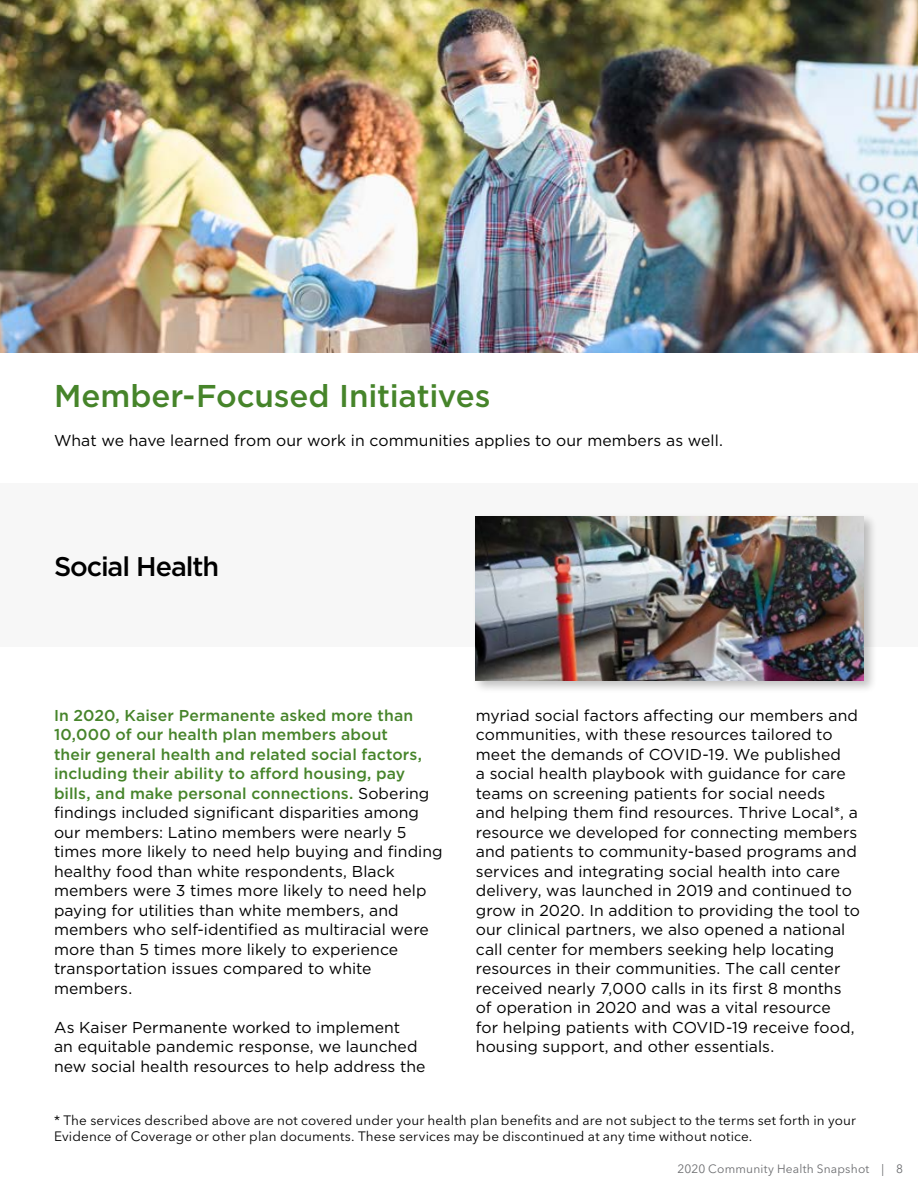
<style>
.page{position:relative;width:918px;height:1188px;background:#fff}
.page>*{position:absolute;margin:0;border:0;box-sizing:border-box;transform-origin:0 0}
.t1{font:500 31.5px "Gotham";letter-spacing:-.005em;color:#46842a}
.t2{font:500 27px "Gotham";letter-spacing:-.04em;color:#000}
.t3{font:15.75px/19.5px "Gotham";letter-spacing:.005em;color:#000}
.t4{font:13.5px/16.2px "Avenir Next LT Pro";letter-spacing:.01em;color:#000}
.t5{font:12px "Avenir Next LT Pro";letter-spacing:.015em;color:#6d6e71}
.s1{font-weight:500;color:#46842a}
</style>
<div class="page">
<div style="left:0;top:483px;width:918px;height:164px;background:#f7f7f7"></div>
<img style="left:0;top:0;width:918px;height:353px">
<div style="left:472px;top:512px;width:405px;height:181px;background:#000;opacity:.25"></div>
<img style="left:476px;top:516px;width:388px;height:164px">
<h2 class="t1" style="left:54px;top:375px;width:438px">Member-Focused Initiatives</h2>
<p class="t3" style="left:54px;top:430px;width:670px">What we have learned from our work in communities applies to our members as well.</p>
<h3 class="t2" style="left:54px;top:549px;width:167px">Social Health</h3>
<p class="t3" style="left:54px;top:705px;width:390px"><span class="s1">In 2020, Kaiser Permanente asked more than 10,000 of our health plan members about<br>their general health and related social factors, including their ability to afford housing, pay bills, and make personal connections.</span> Sobering findings included significant disparities among our members: Latino members were nearly 5 times more likely to need help buying and finding healthy food than white respondents, Black members were 3 times more likely to need help paying for utilities than white members, and members who self-identified as multiracial were more than 5 times more likely to experience transportation issues compared to white members.</p>
<p class="t3" style="left:54px;top:1017px;width:373px">As Kaiser Permanente worked to implement<br>an equitable pandemic response, we launched new social health resources to help address the</p>
<p class="t3" style="left:476px;top:705px;width:386px">myriad social factors affecting our members and communities, with these resources tailored to meet the demands of COVID-19. We published<br>a social health playbook with guidance for care teams on screening patients for social needs<br>and helping them find resources. Thrive Local*, a resource we developed for connecting members and patients to community-based programs and services and integrating social health into care delivery, was launched in 2019 and continued to grow in 2020. In addition to providing the tool to our clinical partners, we also opened a national call center for members seeking help locating resources in their communities. The call center received nearly 7,000 calls in its first 8 months of operation in 2020 and was a vital resource<br>for helping patients with COVID-19 receive food, housing support, and other essentials.</p>
<p class="t4" style="left:54px;top:1112px;width:803px">* The services described above are not covered under your health plan benefits and are not subject to the terms set forth in your<br>Evidence of Coverage or other plan documents. These services may be discontinued at any time without notice.</p>
<p class="t5" style="left:677px;top:1161px;width:227px">2020 Community Health Snapshot | 8</p>
</div>
